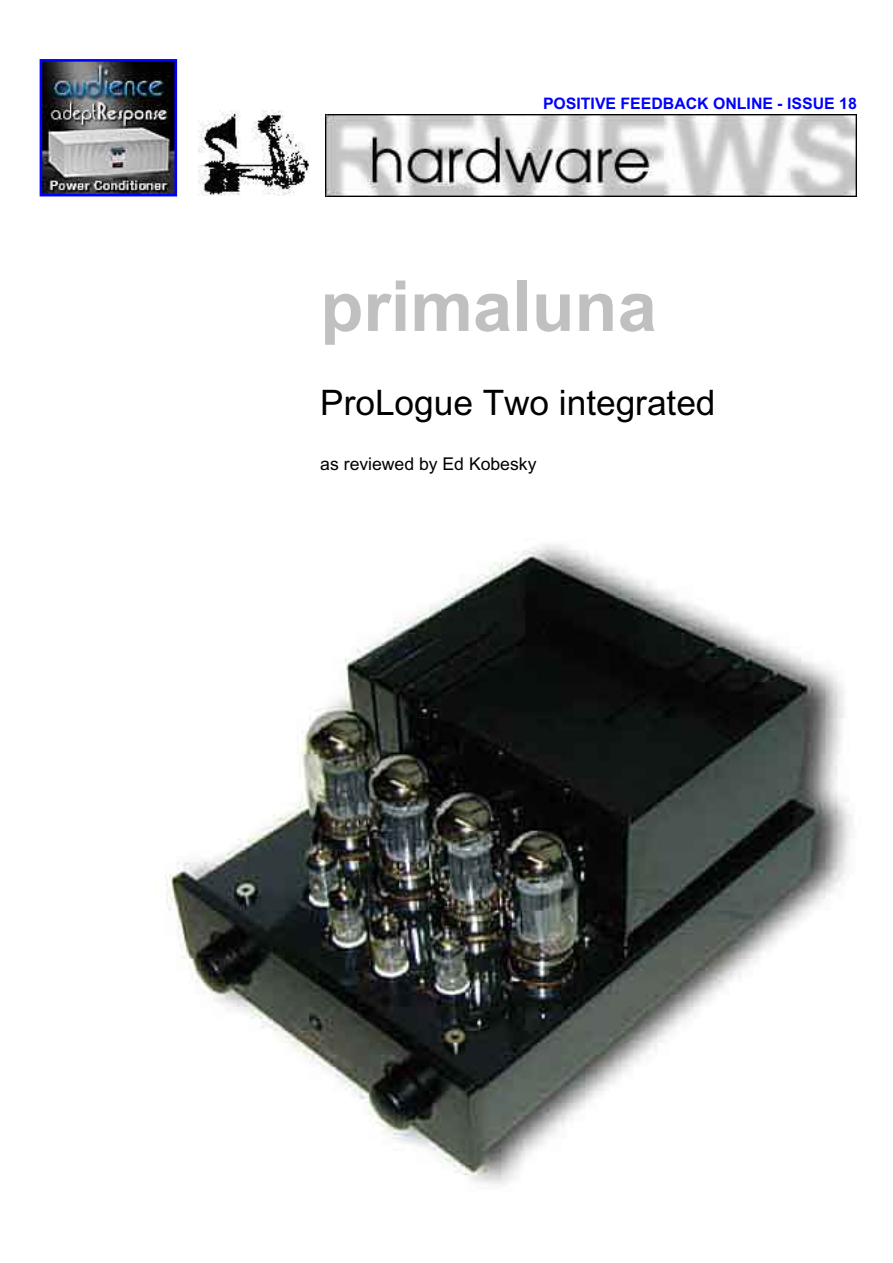
<style>
.page{position:relative;width:893px;height:1263px;background:#fff}
.page>*{position:absolute;margin:0;border:0;box-sizing:border-box;transform-origin:0 0}
.t1{font:700 70.35px "Arial";color:#c0c0c0}
.t2{font:35.1px "Arial";color:#000}
.t3{font:17.55px "Arial";color:#000}
.t4{font:700 15.9px "Arial";color:#00f}
</style>
<div class="page">
<img style="left:44px;top:63px;width:129px;height:129px">
<div style="left:40px;top:59px;width:137px;height:137px;border:3px solid #00f"></div>
<img style="left:199px;top:111px;width:111px;height:85px">
<img style="left:325px;top:115px;width:531px;height:81px">
<img style="left:165px;top:544px;width:687px;height:641px">
<p class="t4" style="left:543px;top:94px;width:315px">POSITIVE FEEDBACK ONLINE - ISSUE 18</p>
<h1 class="t1" style="left:320px;top:265px;width:338px">primaluna</h1>
<h2 class="t2" style="left:320px;top:383px;width:396px">ProLogue Two integrated</h2>
<p class="t3" style="left:320px;top:454px;width:218px">as reviewed by Ed Kobesky</p>
</div>
